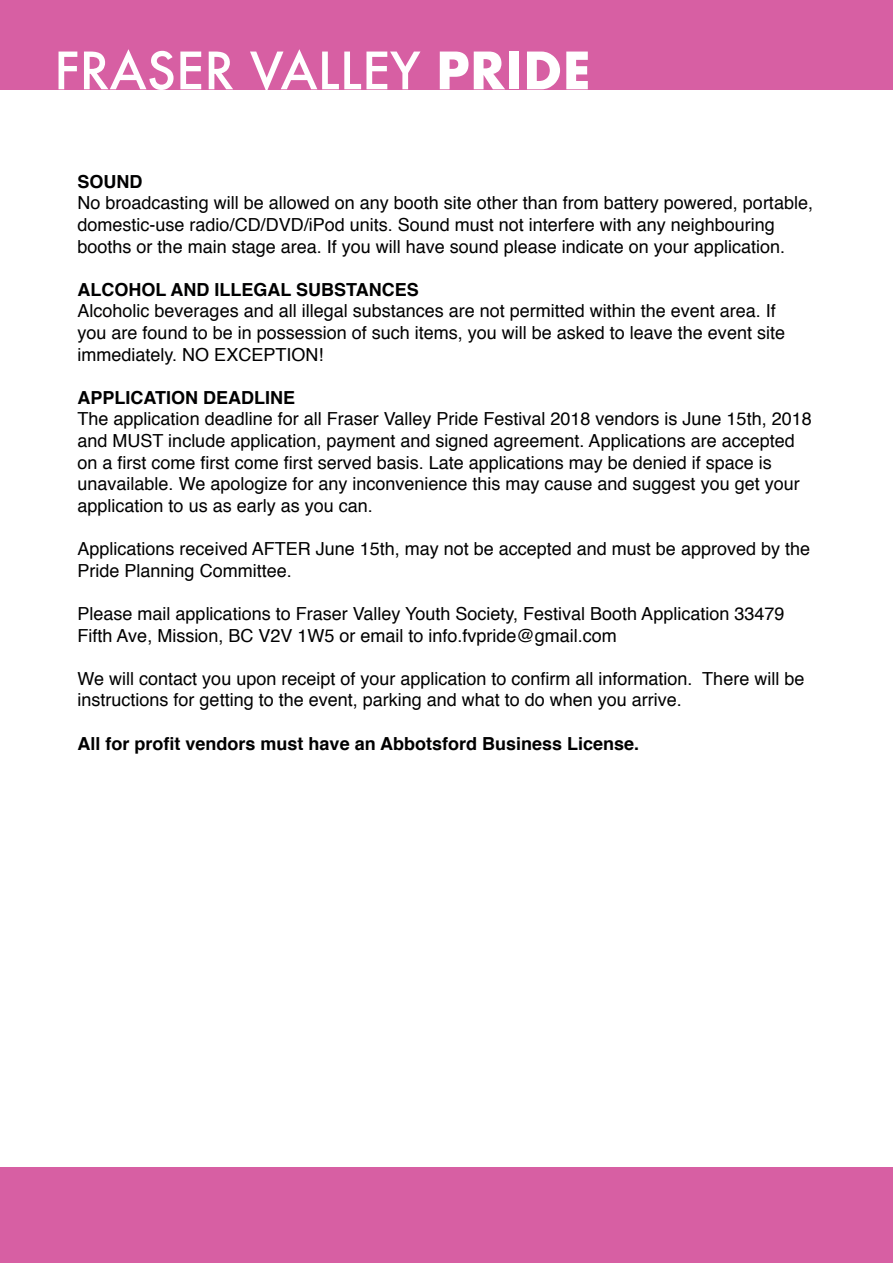
<style>
.page{position:relative;width:893px;height:1263px;background:#fff}
.page>*{position:absolute;margin:0;border:0;box-sizing:border-box;transform-origin:0 0}
.t1{font:500 50.1px "Futura";color:#fff}
.t2{font:18px/21.6px "Helvetica";color:#000001}
.t3{font:700 18px "Helvetica";color:#000001}
.s1{font-weight:700}
</style>
<div class="page">
<div style="left:0;top:0;width:893px;height:89px;background:#d75fa3"></div>
<div style="left:0;top:1167px;width:893px;height:96px;background:#d75fa3"></div>
<p class="t1" style="left:54px;top:36px;width:538px">FRASER VALLEY <span class="s1">PRIDE</span></p>
<p class="t3" style="left:78px;top:167px;width:66px">SOUND</p>
<p class="t2" style="left:78px;top:193px;width:737px">No broadcasting will be allowed on any booth site other than from battery powered, portable, domestic-use radio/CD/DVD/iPod units. Sound must not interfere with any neighbouring booths or the main stage area. If you will have sound please indicate on your application.</p>
<p class="t3" style="left:78px;top:275px;width:343px">ALCOHOL AND ILLEGAL SUBSTANCES</p>
<p class="t2" style="left:78px;top:301px;width:709px">Alcoholic beverages and all illegal substances are not permitted within the event area. If you are found to be in possession of such items, you will be asked to leave the event site immediately. NO EXCEPTION!</p>
<p class="t3" style="left:78px;top:383px;width:219px">APPLICATION DEADLINE</p>
<p class="t2" style="left:78px;top:409px;width:736px">The application deadline for all Fraser Valley Pride Festival 2018 vendors is June 15th, 2018 and MUST include application, payment and signed agreement. Applications are accepted on a first come first come first served basis. Late applications may be denied if space is unavailable. We apologize for any inconvenience this may cause and suggest you get your application to us as early as you can.</p>
<p class="t2" style="left:78px;top:538px;width:734px">Applications received AFTER June 15th, may not be accepted and must be approved by the<br>Pride Planning Committee.</p>
<p class="t2" style="left:78px;top:603px;width:708px">Please mail applications to Fraser Valley Youth Society, Festival Booth Application 33479<br>Fifth Ave, Mission, BC V2V 1W5 or email to info.fvpride@gmail.com</p>
<p class="t2" style="left:78px;top:668px;width:728px">We will contact you upon receipt of your application to confirm all information. There will be instructions for getting to the event, parking and what to do when you arrive.</p>
<p class="t3" style="left:78px;top:729px;width:563px">All for profit vendors must have an Abbotsford Business License.</p>
</div>
